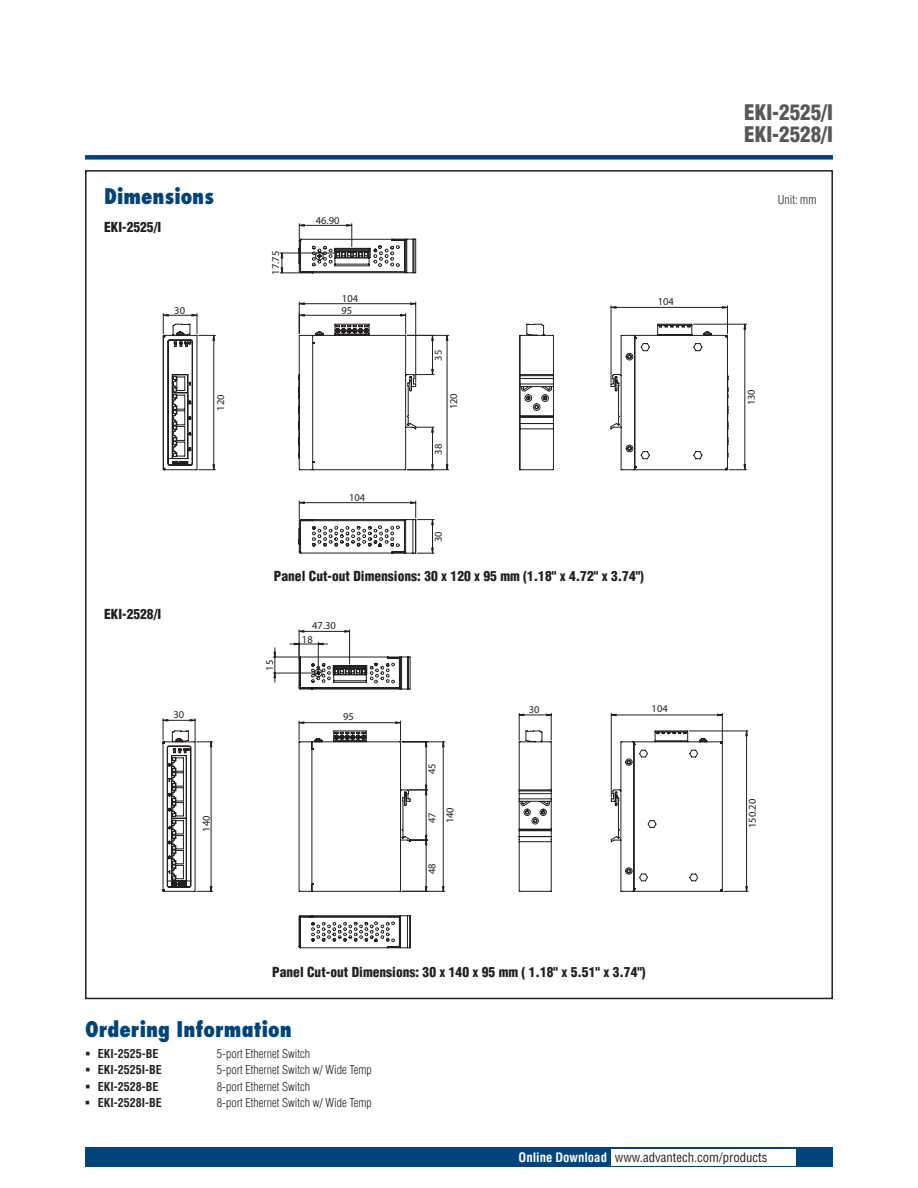
<style>
.page{position:relative;width:918px;height:1188px;background:#fff}
.page>*{position:absolute;margin:0;border:0;box-sizing:border-box;transform-origin:0 0}
.t1{font:800 condensed 21px "Futura";color:#00447b}
.t2{font:900 condensed 21px/22.5px "Helvetica";color:#57585a}
.t3{font:900 condensed 13.5px "Helvetica";color:#231f20}
.t4{font:condensed 12.75px "Helvetica";color:#231f20}
.t5{font:300 condensed 12px "Helvetica";color:#231f20}
.t6{font:700 condensed 12px "Helvetica";color:#231f20}
.t7{font:10.5px "Myriad Pro";color:#231f20}
.s1{font-weight:700;color:#fff}
</style>
<div class="page">
<div style="left:85px;top:1147px;width:748px;height:20px;background:#00447b"></div>
<div style="left:611px;top:1149px;width:184px;height:16px;background:#fff"></div>
<div style="left:85px;top:155px;width:748px;height:5px;background:#00447b"></div>
<svg style="left:162px;top:314px;width:53px;height:157px"></svg>
<svg style="left:280px;top:224px;width:136px;height:50px"></svg>
<svg style="left:298px;top:501px;width:136px;height:53px"></svg>
<svg style="left:298px;top:302px;width:448px;height:169px"></svg>
<svg style="left:162px;top:719px;width:51px;height:173px"></svg>
<svg style="left:298px;top:721px;width:147px;height:171px"></svg>
<svg style="left:610px;top:713px;width:138px;height:179px"></svg>
<svg style="left:273px;top:630px;width:138px;height:60px"></svg>
<svg style="left:298px;top:915px;width:113px;height:34px"></svg>
<svg style="left:518px;top:713px;width:34px;height:179px"></svg>
<h1 class="t1" style="left:104px;top:183px;width:111px">Dimensions</h1>
<p class="t3" style="left:104px;top:218px;width:59px">EKI-2525/I</p>
<p class="t7" style="left:269px;top:275px;width:25px;rotate:-90deg">17.75</p>
<p class="t7" style="left:316px;top:214px;width:25px">46.90</p>
<p class="t7" style="left:342px;top:292px;width:18px">104</p>
<p class="t7" style="left:174px;top:304px;width:12px">30</p>
<p class="t7" style="left:341px;top:304px;width:12px">95</p>
<p class="t7" style="left:214px;top:411px;width:18px;rotate:-90deg">120</p>
<p class="t7" style="left:432px;top:361px;width:12px;rotate:-90deg">35</p>
<p class="t7" style="left:447px;top:409px;width:18px;rotate:-90deg">120</p>
<p class="t7" style="left:432px;top:455px;width:12px;rotate:-90deg">38</p>
<p class="t7" style="left:658px;top:295px;width:18px">104</p>
<p class="t3" style="left:104px;top:606px;width:59px">EKI-2528/I</p>
<p class="t7" style="left:349px;top:491px;width:18px">104</p>
<p class="t7" style="left:432px;top:542px;width:12px;rotate:-90deg">30</p>
<p class="t3" style="left:274px;top:567px;width:372px">Panel Cut-out Dimensions: 30 x 120 x 95 mm (1.18" x 4.72" x 3.74")</p>
<p class="t7" style="left:312px;top:619px;width:25px">47.30</p>
<p class="t7" style="left:263px;top:671px;width:12px;rotate:-90deg">15</p>
<p class="t7" style="left:302px;top:633px;width:12px">18</p>
<p class="t7" style="left:174px;top:708px;width:12px">30</p>
<p class="t7" style="left:343px;top:710px;width:12px">95</p>
<p class="t7" style="left:529px;top:703px;width:12px">30</p>
<p class="t7" style="left:652px;top:702px;width:18px">104</p>
<p class="t7" style="left:200px;top:832px;width:18px;rotate:-90deg">140</p>
<p class="t7" style="left:426px;top:774px;width:12px;rotate:-90deg">45</p>
<p class="t7" style="left:426px;top:823px;width:12px;rotate:-90deg">47</p>
<p class="t7" style="left:444px;top:823px;width:18px;rotate:-90deg">140</p>
<p class="t7" style="left:426px;top:874px;width:12px;rotate:-90deg">48</p>
<p class="t3" style="left:272px;top:964px;width:375px">Panel Cut-out Dimensions: 30 x 140 x 95 mm ( 1.18" x 5.51" x 3.74")</p>
<h1 class="t1" style="left:85px;top:1016px;width:208px">Ordering Information</h1>
<p class="t6" style="left:98px;top:1046px;width:62px">EKI-2525-BE</p>
<p class="t5" style="left:217px;top:1047px;width:95px">5-port Ethernet Switch</p>
<p class="t6" style="left:98px;top:1063px;width:66px">EKI-2525I-BE</p>
<p class="t5" style="left:217px;top:1063px;width:157px">5-port Ethernet Switch w/ Wide Temp</p>
<p class="t6" style="left:98px;top:1079px;width:62px">EKI-2528-BE</p>
<p class="t5" style="left:217px;top:1079px;width:95px">8-port Ethernet Switch</p>
<p class="t6" style="left:98px;top:1095px;width:66px">EKI-2528I-BE</p>
<p class="t5" style="left:217px;top:1096px;width:157px">8-port Ethernet Switch w/ Wide Temp</p>
<h1 class="t2" style="left:744px;top:100px;width:90px">EKI-2525/I<br>EKI-2528/I</h1>
<p class="t5" style="left:778px;top:193px;width:40px">Unit: mm</p>
<p class="t7" style="left:745px;top:405px;width:18px;rotate:-90deg">130</p>
<p class="t7" style="left:746px;top:828px;width:31px;rotate:-90deg">150.20</p>
<p class="t4" style="left:519px;top:1150px;width:250px"><span class="s1">Online Download</span> www.advantech.com/products</p>
</div>
